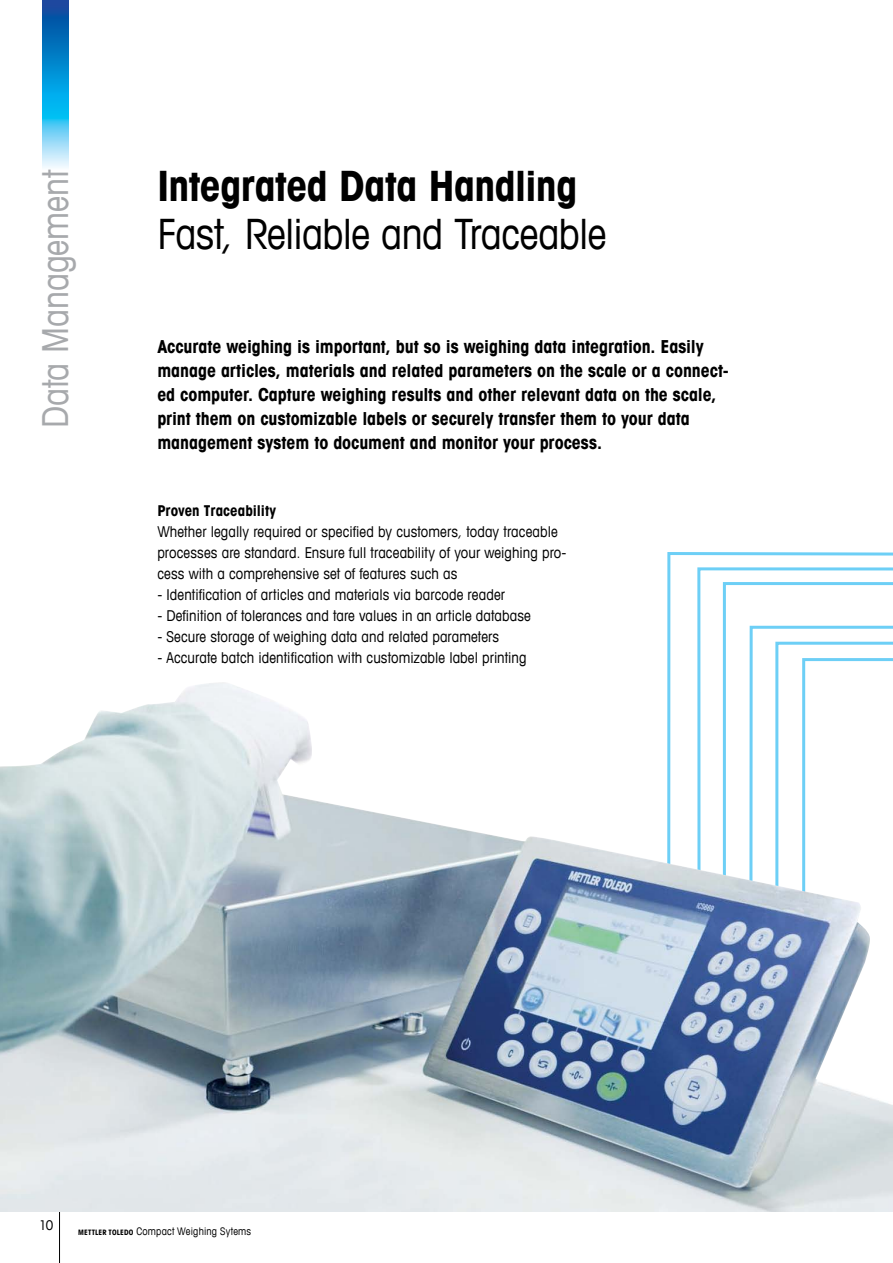
<style>
.page{position:relative;width:893px;height:1263px;background:#fff}
.page>*{position:absolute;margin:0;border:0;box-sizing:border-box;transform-origin:0 0}
.t1{font:condensed 42px "Avant Garde Com";letter-spacing:-.015em;color:#000}
.t2{font:700 condensed 42px "Avant Garde Com";letter-spacing:-.01em;color:#000}
.t3{font:condensed 36px "Avant Garde Com";letter-spacing:-.005em;color:#a7a9ac}
.t4{font:700 condensed 18px/24px "Avant Garde Com";letter-spacing:-.005em;color:#000}
.t5{font:condensed 15px/21px "Avant Garde Com";letter-spacing:.005em;color:#000}
.t6{font:700 condensed 15px "Avant Garde Com";color:#000}
.t7{font:condensed 13.5px "Avant Garde Com";color:#000}
.t8{font:condensed 10.5px "Avant Garde Com";letter-spacing:.02em;color:#000}
.s1{font-weight:700;font-size:7.5px}
</style>
<div class="page">
<hr style="left:59px;top:1212px;width:1px;height:51px;background:#000">
<img style="left:43px;top:0;width:25px;height:168px">
<svg style="left:667px;top:552px;width:29px;height:130px"></svg>
<svg style="left:696px;top:552px;width:25px;height:130px"></svg>
<svg style="left:721px;top:552px;width:172px;height:130px"></svg>
<svg style="left:748px;top:624px;width:145px;height:58px"></svg>
<img style="left:0;top:682px;width:893px;height:530px">
<h2 class="t3" style="left:33px;top:428px;width:260px;rotate:-90deg">Data Management</h2>
<h1 class="t2" style="left:157px;top:158px;width:422px">Integrated Data Handling</h1>
<h1 class="t1" style="left:157px;top:207px;width:451px">Fast, Reliable and Traceable</h1>
<p class="t4" style="left:157px;top:334px;width:573px">Accurate weighing is important, but so is weighing data integration. Easily manage articles, materials and related parameters on the scale or a connect&shy;ed computer. Capture weighing results and other relevant data on the scale, print them on customizable labels or securely transfer them to your data management system to document and monitor your process.</p>
<p class="t6" style="left:157px;top:501px;width:120px">Proven Traceability</p>
<p class="t5" style="left:157px;top:520px;width:411px">Whether legally required or specified by customers, today traceable processes are standard. Ensure full traceability of your weighing pro&shy;cess with a comprehensive set of features such as</p>
<p class="t5" style="left:157px;top:583px;width:349px">- Identification of articles and materials via barcode reader</p>
<p class="t5" style="left:157px;top:604px;width:375px">- Definition of tolerances and tare values in an article database</p>
<p class="t5" style="left:157px;top:625px;width:343px">- Secure storage of weighing data and related parameters</p>
<p class="t5" style="left:157px;top:646px;width:371px">- Accurate batch identification with customizable label printing</p>
<p class="t7" style="left:39px;top:1217px;width:16px">10</p>
<p class="t8" style="left:78px;top:1225px;width:175px"><span class="s1">METTLER TOLEDO</span> Compact Weighing Sytems</p>
</div>
